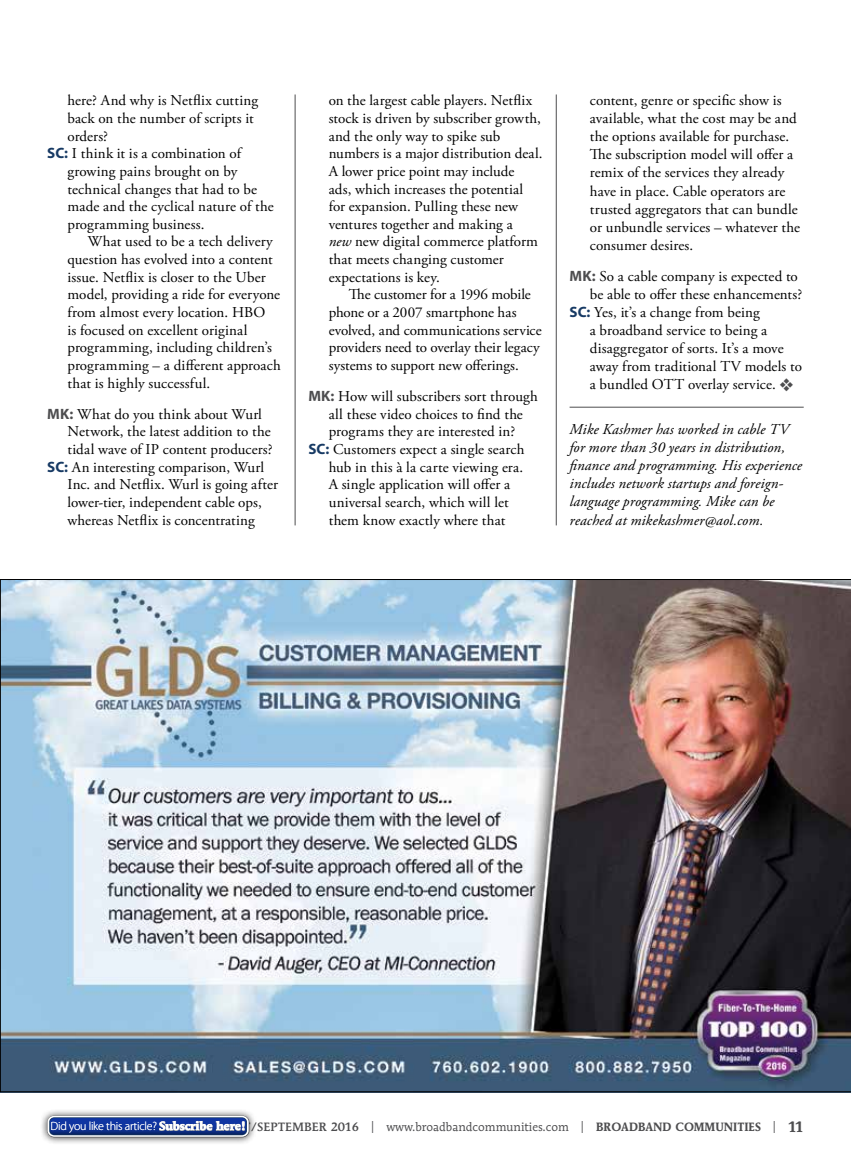
<style>
.page{position:relative;width:851px;height:1161px;background:#fff}
.page>*{position:absolute;margin:0;border:0;box-sizing:border-box;transform-origin:0 0}
.t1{font:15px/17.7px "Adobe Garamond Pro";letter-spacing:.005em;color:#000}
.t2{font:italic 15px/18px "Adobe Garamond Pro";letter-spacing:.005em;color:#000}
.t3{font:12px "AT Mendoza Roman";color:#4d4d4f}
.t4{font:300 12px "Myriad Pro";letter-spacing:-.02em;color:#fff}
.s1{font-family:"Myriad Pro";font-weight:700;color:#173a64}
.s2{font-family:"Myriad Pro";font-weight:700;color:#4d4d4f}
.s3{font-style:italic}
.s4{color:#4d4d4f}
.s5{font-weight:500}
.s6{font-weight:700}
.s7{font-weight:700;font-size:15px}
.s8{font-family:"AT Mendoza Roman";font-weight:700}
</style>
<div class="page">
<hr style="left:556px;top:94px;width:1px;height:431px;background:#4d4d4f">
<hr style="left:295px;top:94px;width:1px;height:431px;background:#4d4d4f">
<hr style="left:569px;top:407px;width:234px;height:1px;background:#4d4d4f">
<img style="left:0;top:579px;width:850px;height:513px">
<div style="left:39px;top:1108px;width:218px;height:37px;background:#000;opacity:.75"></div>
<svg style="left:47px;top:1116px;width:202px;height:21px"></svg>
<svg style="left:49px;top:1117px;width:198px;height:18px;background:#264494"></svg>
<p class="t1" style="left:68px;top:92px;width:192px">here? And why is Netflix cutting</p>
<p class="t1" style="left:68px;top:110px;width:188px">back on the number of scripts it</p>
<p class="t1" style="left:68px;top:128px;width:42px">orders?</p>
<p class="t1" style="left:47px;top:145px;width:195px"><span class="s1">SC:</span> I think it is a combination of</p>
<p class="t1" style="left:68px;top:163px;width:171px">growing pains brought on by</p>
<p class="t1" style="left:68px;top:181px;width:191px">technical changes that had to be</p>
<p class="t1" style="left:68px;top:198px;width:208px">made and the cyclical nature of the</p>
<p class="t1" style="left:68px;top:216px;width:138px">programming business.</p>
<p class="t1" style="left:88px;top:233px;width:186px">What used to be a tech delivery</p>
<p class="t1" style="left:68px;top:251px;width:206px">question has evolved into a content</p>
<p class="t1" style="left:68px;top:269px;width:200px">issue. Netflix is closer to the Uber</p>
<p class="t1" style="left:68px;top:286px;width:214px">model, providing a ride for everyone</p>
<p class="t1" style="left:68px;top:304px;width:199px">from almost every location. HBO</p>
<p class="t1" style="left:68px;top:322px;width:181px">is focused on excellent original</p>
<p class="t1" style="left:68px;top:339px;width:206px">programming, including children’s</p>
<p class="t1" style="left:68px;top:357px;width:215px">programming – a different approach</p>
<p class="t1" style="left:68px;top:375px;width:144px">that is highly successful.</p>
<p class="t1" style="left:47px;top:406px;width:216px"><span class="s2">MK:</span> What do you think about Wurl</p>
<p class="t1" style="left:68px;top:423px;width:205px">Network, the latest addition to the</p>
<p class="t1" style="left:68px;top:441px;width:207px">tidal wave of IP content producers?</p>
<p class="t1" style="left:47px;top:459px;width:218px"><span class="s1">SC:</span> An interesting comparison, Wurl</p>
<p class="t1" style="left:68px;top:476px;width:212px">Inc. and Netflix. Wurl is going after</p>
<p class="t1" style="left:68px;top:494px;width:196px">lower-tier, independent cable ops,</p>
<p class="t1" style="left:68px;top:512px;width:189px">whereas Netflix is concentrating</p>
<p class="t1" style="left:328px;top:92px;width:215px">on the largest cable players. Netflix stock is driven by subscriber growth, and the only way to spike sub numbers is a major distribution deal.<br>A lower price point may include<br>ads, which increases the potential for expansion. Pulling these new ventures together and making a<br><span class="s3">new</span> new digital commerce platform that meets changing customer expectations is key.</p>
<p class="t1" style="left:328px;top:286px;width:214px;text-indent:20px">The customer for a 1996 mobile phone or a 2007 smartphone has evolved, and communications service providers need to overlay their legacy systems to support new offerings.</p>
<p class="t1" style="left:308px;top:388px;width:231px"><span class="s2">MK:</span> How will subscribers sort through</p>
<p class="t1" style="left:328px;top:406px;width:196px">all these video choices to find the</p>
<p class="t1" style="left:328px;top:423px;width:188px">programs they are interested in?</p>
<p class="t1" style="left:308px;top:441px;width:217px"><span class="s1">SC:</span> Customers expect a single search</p>
<p class="t1" style="left:328px;top:459px;width:196px">hub in this à la carte viewing era.</p>
<p class="t1" style="left:328px;top:476px;width:183px">A single application will offer a</p>
<p class="t1" style="left:328px;top:494px;width:181px">universal search, which will let</p>
<p class="t1" style="left:328px;top:511px;width:178px">them know exactly where that</p>
<p class="t1" style="left:590px;top:92px;width:212px">content, genre or specific show is available, what the cost may be and the options available for purchase.<br>The subscription model will offer a remix of the services they already have in place. Cable operators are trusted aggregators that can bundle or unbundle services – whatever the consumer desires.</p>
<p class="t1" style="left:569px;top:268px;width:230px"><span class="s2">MK:</span> So a cable company is expected to</p>
<p class="t1" style="left:590px;top:286px;width:214px">be able to offer these enhancements?</p>
<p class="t1" style="left:569px;top:304px;width:192px"><span class="s1">SC:</span> Yes, it’s a change from being</p>
<p class="t1" style="left:590px;top:322px;width:179px">a broadband service to being a</p>
<p class="t1" style="left:590px;top:340px;width:195px">disaggregator of sorts. It’s a move</p>
<p class="t1" style="left:590px;top:358px;width:214px">away from traditional TV models to</p>
<p class="t1" style="left:590px;top:376px;width:205px">a bundled OTT overlay service. <span class="s4">❖</span></p>
<p class="t2" style="left:569px;top:421px;width:234px">Mike Kashmer has worked in cable TV for more than 30 years in distribution, finance and programming. His experience includes network startups and foreign&shy;language programming. Mike can be reached at mikekashmer@aol.com.</p>
<p class="t3" style="left:200px;top:1120px;width:605px"><span class="s5">AUGUST/SEPTEMBER 2016</span> | www.broadbandcommunities.com | <span class="s6">BROADBAND COMMUNITIES</span> | <span class="s7">11</span></p>
<p class="t4" style="left:51px;top:1119px;width:197px">Did you like this article? <span class="s8">Subscribe here!</span></p>
</div>
